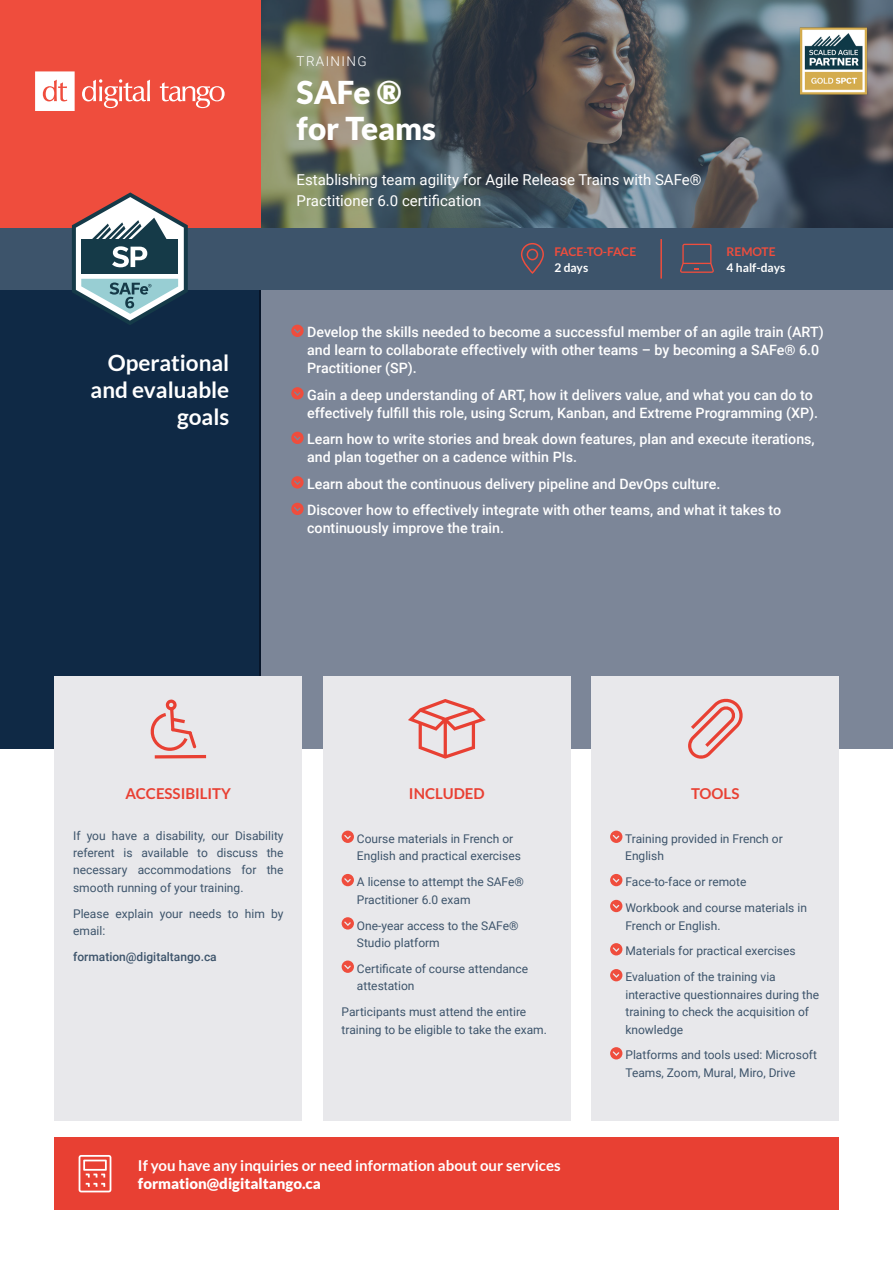
<style>
.page{position:relative;width:893px;height:1263px;background:#fff}
.page>*{position:absolute;margin:0;border:0;box-sizing:border-box;transform-origin:0 0}
.t1{font:900 31.5px/36px "Lato";color:#fff}
.t2{font:700 22.5px/27px "Lato";color:#fff;text-align:right}
.t3{font:15px/21px "Roboto";color:#fff}
.t4{font:700 15px "Lato";color:#fff}
.t5{font:700 15px "Lato";color:#e84033}
.t6{font:900 15px "Lato";color:#fff}
.Liste_à_puces_DT_-_objectifs{font:500 14.25px/18px "Roboto";color:#fff}
.t7{font:300 13.5px "Roboto";letter-spacing:.1em;color:#fff}
.Liste_à_puces_DT{font:12px/17.4px "Roboto";color:#3d546b}
.t8{font:500 12px "Roboto";color:#3d546b}
.t9{font:700 12px "Lato";letter-spacing:-.015em;color:#ef4d3d}
.t10{font:700 12px "Lato";color:#fff}
</style>
<div class="page">
<div style="left:0;top:259px;width:260px;height:489px;background:#0f2945"></div>
<div style="left:259px;top:274px;width:634px;height:474px;background:#7c8698"></div>
<img style="left:260px;top:0;width:633px;height:228px">
<div style="left:0;top:0;width:260px;height:228px;background:#ef4d3d"></div>
<svg style="left:82px;top:79px;width:68px;height:29px"></svg>
<svg style="left:160px;top:82px;width:65px;height:26px"></svg>
<svg style="left:35px;top:71px;width:40px;height:40px"></svg>
<div style="left:0;top:228px;width:893px;height:62px;background:#3d546b"></div>
<svg style="left:291px;top:325px;width:13px;height:12px"></svg>
<svg style="left:291px;top:387px;width:13px;height:12px"></svg>
<svg style="left:291px;top:432px;width:13px;height:12px"></svg>
<svg style="left:291px;top:476px;width:13px;height:12px"></svg>
<svg style="left:291px;top:503px;width:13px;height:12px"></svg>
<div style="left:55px;top:676px;width:247px;height:444px;background:#e8e8eb"></div>
<div style="left:323px;top:676px;width:247px;height:444px;background:#e8e8eb"></div>
<div style="left:592px;top:676px;width:247px;height:444px;background:#e8e8eb"></div>
<div style="left:54px;top:1137px;width:785px;height:73px;background:#e84033"></div>
<svg style="left:342px;top:831px;width:12px;height:12px"></svg>
<svg style="left:342px;top:874px;width:12px;height:12px"></svg>
<svg style="left:342px;top:917px;width:12px;height:12px"></svg>
<svg style="left:342px;top:960px;width:12px;height:13px"></svg>
<svg style="left:610px;top:831px;width:12px;height:12px"></svg>
<svg style="left:610px;top:874px;width:12px;height:12px"></svg>
<svg style="left:610px;top:900px;width:12px;height:12px"></svg>
<svg style="left:610px;top:943px;width:12px;height:12px"></svg>
<svg style="left:610px;top:969px;width:12px;height:12px"></svg>
<svg style="left:610px;top:1047px;width:12px;height:12px"></svg>
<svg style="left:688px;top:698px;width:55px;height:61px"></svg>
<svg style="left:408px;top:699px;width:78px;height:60px"></svg>
<hr style="left:155px;top:755px;width:51px;height:3px;background:#e84033">
<svg style="left:150px;top:699px;width:46px;height:52px"></svg>
<svg style="left:79px;top:1155px;width:32px;height:37px"></svg>
<svg style="left:520px;top:243px;width:24px;height:31px"></svg>
<svg style="left:680px;top:244px;width:34px;height:29px"></svg>
<hr style="left:660px;top:239px;width:2px;height:40px;background:#ef4d3d">
<img style="left:797px;top:25px;width:73px;height:72px">
<svg style="left:72px;top:192px;width:116px;height:133px"></svg>
<p class="t7" style="left:297px;top:52px;width:72px">TRAINING</p>
<h1 class="t1" style="left:297px;top:74px;width:141px">SAFe ® for Teams</h1>
<p class="t3" style="left:297px;top:168px;width:406px">Establishing team agility for Agile Release Trains with SAFe®<br>Practitioner 6.0 certification</p>
<h2 class="t2" style="left:91px;top:349px;width:140px">Operational and evaluable goals</h2>
<p class="t9" style="left:554px;top:245px;width:83px">FACE-TO-FACE</p>
<p class="t9" style="left:727px;top:245px;width:51px">REMOTE</p>
<p class="t10" style="left:554px;top:260px;width:35px">2 days</p>
<p class="t10" style="left:727px;top:260px;width:60px">4 half-days</p>
<p class="Liste_à_puces_DT_-_objectifs" style="left:307px;top:322px;width:518px">Develop the skills needed to become a successful member of an agile train (ART) and learn to collaborate effectively with other teams – by becoming a SAFe® 6.0<br>Practitioner (SP).</p>
<p class="Liste_à_puces_DT_-_objectifs" style="left:307px;top:385px;width:513px">Gain a deep understanding of ART, how it delivers value, and what you can do to effectively fulfill this role, using Scrum, Kanban, and Extreme Programming (XP).</p>
<p class="Liste_à_puces_DT_-_objectifs" style="left:307px;top:429px;width:509px">Learn how to write stories and break down features, plan and execute iterations, and plan together on a cadence within PIs.</p>
<p class="Liste_à_puces_DT_-_objectifs" style="left:307px;top:474px;width:415px">Learn about the continuous delivery pipeline and DevOps culture.</p>
<p class="Liste_à_puces_DT_-_objectifs" style="left:307px;top:500px;width:476px">Discover how to effectively integrate with other teams, and what it takes to continuously improve the train.</p>
<h4 class="t5" style="left:126px;top:785px;width:107px">ACCESSIBILITY</h4>
<p class="Liste_à_puces_DT" style="left:73px;top:826px;width:212px;text-align:justify">If you have a disability, our Disability referent is available to discuss the necessary accommodations for the smooth running of your training.</p>
<p class="Liste_à_puces_DT" style="left:73px;top:904px;width:212px">Please explain your needs to him by email:</p>
<p class="t8" style="left:73px;top:948px;width:145px">formation@digitaltango.ca</p>
<h4 class="t5" style="left:409px;top:785px;width:77px">INCLUDED</h4>
<h4 class="t5" style="left:691px;top:785px;width:50px">TOOLS</h4>
<p class="Liste_à_puces_DT" style="left:357px;top:829px;width:165px">Course materials in French or<br>English and practical exercises</p>
<p class="Liste_à_puces_DT" style="left:357px;top:873px;width:168px">A license to attempt the SAFe®<br>Practitioner 6.0 exam</p>
<p class="Liste_à_puces_DT" style="left:357px;top:916px;width:163px">One-year access to the SAFe®<br>Studio platform</p>
<p class="Liste_à_puces_DT" style="left:357px;top:959px;width:173px">Certificate of course attendance attestation</p>
<p class="Liste_à_puces_DT" style="left:342px;top:1003px;width:207px">Participants must attend the entire training to be eligible to take the exam.</p>
<p class="Liste_à_puces_DT" style="left:625px;top:829px;width:159px">Training provided in French or<br>English</p>
<p class="Liste_à_puces_DT" style="left:625px;top:873px;width:122px">Face-to-face or remote</p>
<p class="Liste_à_puces_DT" style="left:625px;top:899px;width:183px">Workbook and course materials in<br>French or English.</p>
<p class="Liste_à_puces_DT" style="left:625px;top:942px;width:172px">Materials for practical exercises</p>
<p class="Liste_à_puces_DT" style="left:625px;top:968px;width:195px">Evaluation of the training via interactive questionnaires during the training to check the acquisition of knowledge</p>
<p class="Liste_à_puces_DT" style="left:625px;top:1046px;width:193px">Platforms and tools used: Microsoft<br>Teams, Zoom, Mural, Miro, Drive</p>
<h4 class="t4" style="left:138px;top:1157px;width:424px">If you have any inquiries or need information about our services</h4>
<h4 class="t6" style="left:138px;top:1175px;width:185px">formation@digitaltango.ca</h4>
</div>
